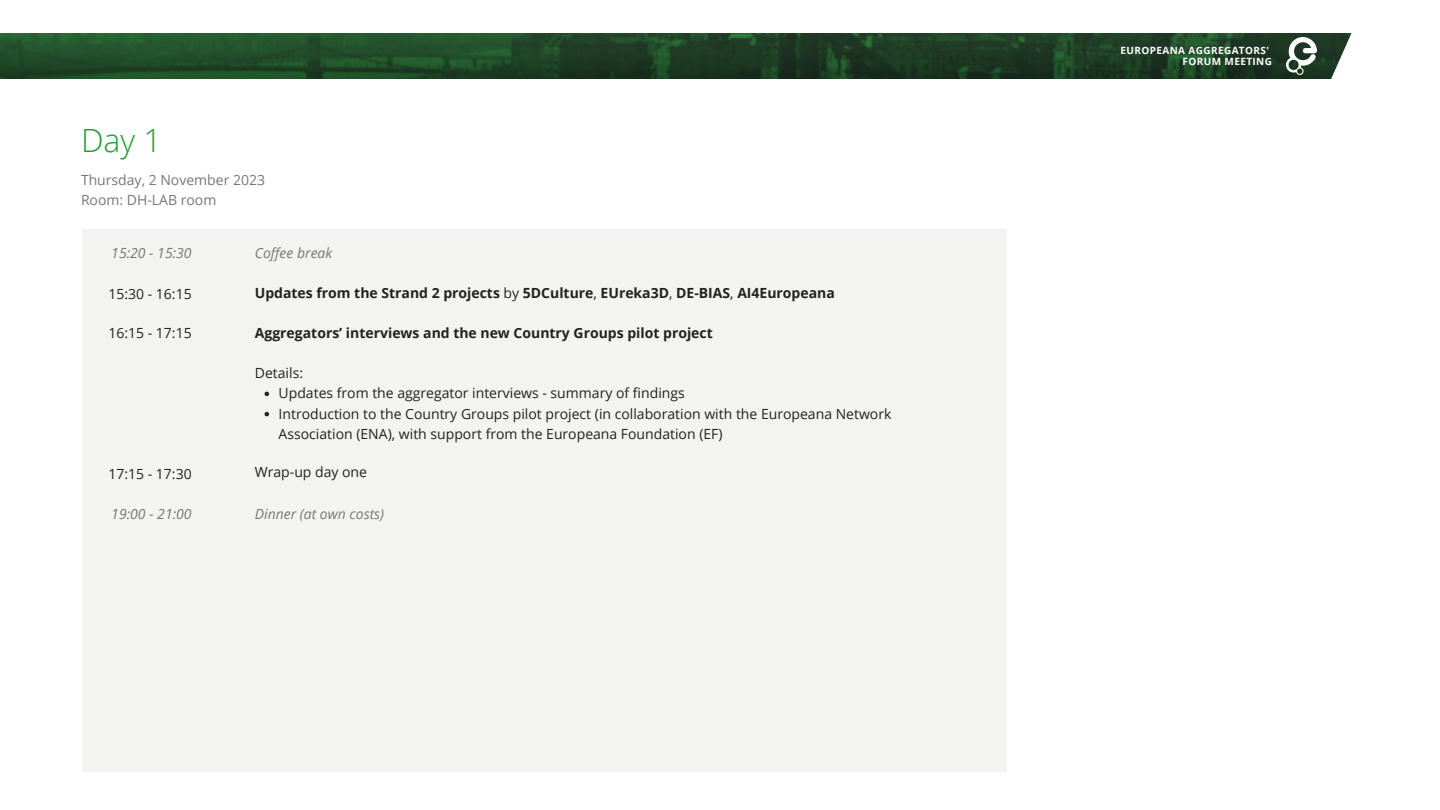
<style>
.page{position:relative;width:1440px;height:810px;background:#fff}
.page>*{position:absolute;margin:0;border:0;box-sizing:border-box;transform-origin:0 0}
.t1{font:300 32px "Open Sans";color:#219d31}
.t2{font:14px/20.2px "Open Sans";color:#222}
.t3{font:700 14px "Open Sans";color:#222}
.t4{font:italic 14px "Open Sans";color:#777}
.t5{font:14px "Open Sans";color:#777}
.t6{font:700 10px "Open Sans";letter-spacing:.04em;color:#fff}
.s1{font-weight:400}
</style>
<div class="page">
<div style="left:82px;top:229px;width:925px;height:543px;background:#f1f1ee"></div>
<svg style="left:265px;top:392px;width:4px;height:4px"></svg>
<svg style="left:265px;top:412px;width:4px;height:4px"></svg>
<img style="left:0;top:34px;width:1317px;height:45px">
<img style="left:1287px;top:38px;width:30px;height:36px">
<svg style="left:1317px;top:33px;width:35px;height:46px"></svg>
<p class="t1" style="left:81px;top:118px;width:82px">Day 1</p>
<p class="t5" style="left:81px;top:171px;width:186px">Thursday, 2 November 2023</p>
<p class="t5" style="left:81px;top:190px;width:137px">Room: DH-LAB room</p>
<p class="t4" style="left:111px;top:243px;width:82px">15:20 - 15:30</p>
<p class="t4" style="left:255px;top:243px;width:79px">Coffee break</p>
<p class="t2" style="left:108px;top:284px;width:85px">15:30 - 16:15</p>
<p class="t3" style="left:255px;top:283px;width:582px">Updates from the Strand 2 projects <span class="s1">by</span> 5DCulture<span class="s1">,</span> EUreka3D<span class="s1">,</span> DE-BIAS<span class="s1">,</span> AI4Europeana</p>
<p class="t2" style="left:108px;top:322px;width:85px">16:15 - 17:15</p>
<p class="t3" style="left:255px;top:323px;width:459px">Aggregators’ interviews and the new Country Groups pilot project</p>
<p class="t2" style="left:255px;top:363px;width:50px">Details:</p>
<p class="t2" style="left:279px;top:383px;width:408px">Updates from the aggregator interviews - summary of findings</p>
<p class="t2" style="left:279px;top:403px;width:614px">Introduction to the Country Groups pilot project (in collaboration with the Europeana Network<br>Association (ENA), with support from the Europeana Foundation (EF)</p>
<p class="t2" style="left:108px;top:463px;width:85px">17:15 - 17:30</p>
<p class="t2" style="left:255px;top:462px;width:114px">Wrap-up day one</p>
<p class="t4" style="left:111px;top:504px;width:82px">19:00 - 21:00</p>
<p class="t4" style="left:255px;top:504px;width:131px">Dinner (at own costs)</p>
<p class="t6" style="left:1121px;top:43px;width:150px">EUROPEANA AGGREGATORS'</p>
<p class="t6" style="left:1183px;top:54px;width:91px">FORUM MEETING</p>
</div>
